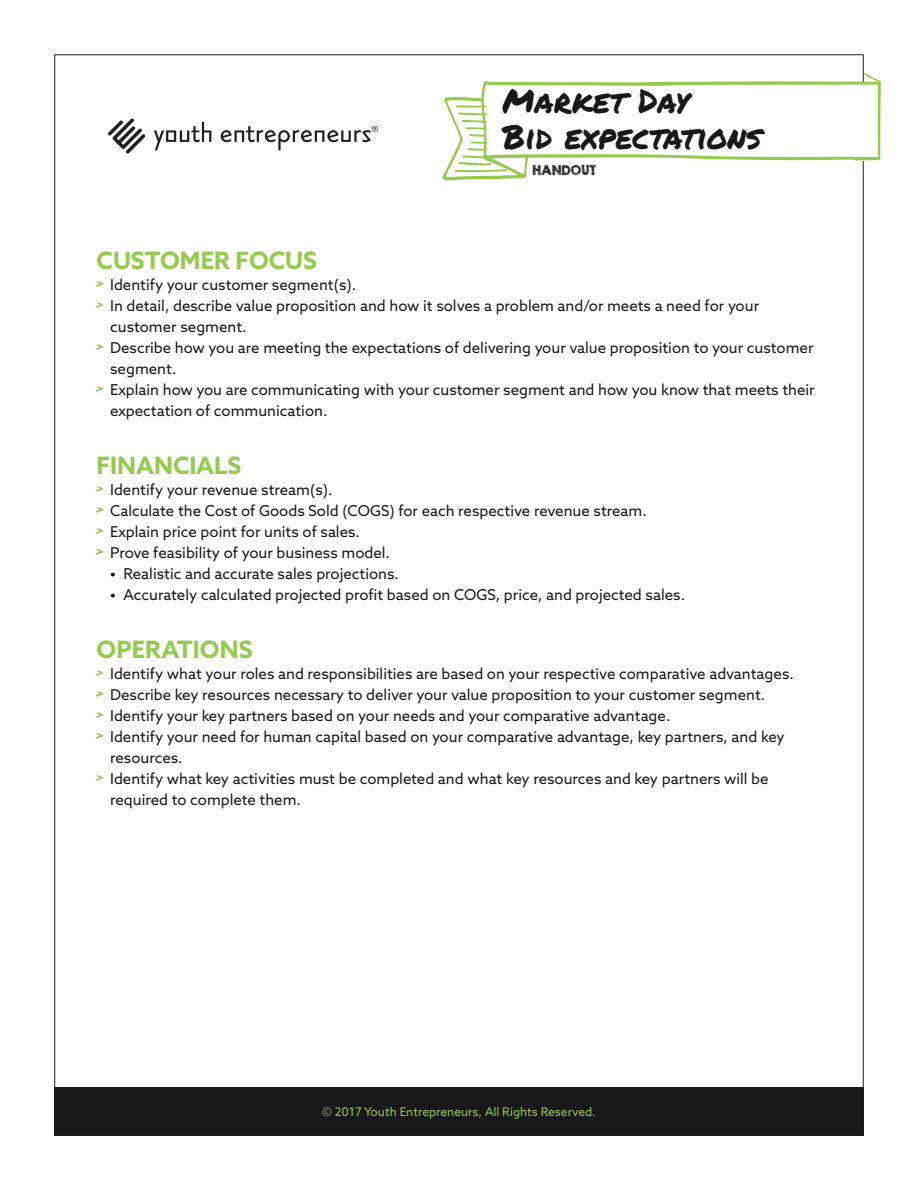
<style>
.page{position:relative;width:918px;height:1188px;background:#fff}
.page>*{position:absolute;margin:0;border:0;box-sizing:border-box;transform-origin:0 0}
.Title_-_Overview{font:33px/36px "Permanent Marker";color:#181719}
.Subhead{font:700 24px "Azo Sans";color:#94ca4e}
.t1{font:15px/21px "Azo Sans";color:#181719}
.Subtitle_-_Overview{font:13.5px "KG Broken Vessels Sketch";color:#181719}
.Copyright_Informatio{font:12px "Azo Sans";color:#94ca4e}
.s1{font-weight:700;color:#000}
</style>
<div class="page">
<div style="left:54px;top:1088px;width:810px;height:48px;background:#181719"></div>
<svg style="left:442px;top:81px;width:422px;height:100px"></svg>
<svg style="left:863px;top:72px;width:18px;height:89px"></svg>
<svg style="left:108px;top:119px;width:37px;height:35px"></svg>
<svg style="left:154px;top:122px;width:57px;height:28px"></svg>
<svg style="left:221px;top:126px;width:157px;height:24px"></svg>
<p class="Title_-_Overview" style="left:502px;top:82px;width:261px">Market Day<br>Bid expectations</p>
<p class="Subtitle_-_Overview" style="left:532px;top:162px;width:65px">HANDOUT</p>
<p class="Subhead" style="left:97px;top:245px;width:222px">CUSTOMER FOCUS</p>
<p class="t1" style="left:97px;top:274px;width:261px"><sup>&gt;</sup> Identify your customer segment(s).</p>
<p class="t1" style="left:110px;top:295px;width:651px;text-indent:-14px"><sup>&gt;</sup> In detail, describe value proposition and how it solves a problem and/or meets a need for your customer segment.</p>
<p class="t1" style="left:110px;top:337px;width:705px;text-indent:-14px"><sup>&gt;</sup> Describe how you are meeting the expectations of delivering your value proposition to your customer segment.</p>
<p class="t1" style="left:110px;top:379px;width:706px;text-indent:-14px"><sup>&gt;</sup> Explain how you are communicating with your customer segment and how you know that meets their expectation of communication.</p>
<p class="Subhead" style="left:97px;top:449px;width:146px">FINANCIALS</p>
<p class="t1" style="left:97px;top:479px;width:237px"><sup>&gt;</sup> Identify your revenue stream(s).</p>
<p class="t1" style="left:97px;top:500px;width:552px"><sup>&gt;</sup> Calculate the Cost of Goods Sold (COGS) for each respective revenue stream.</p>
<p class="t1" style="left:97px;top:521px;width:265px"><sup>&gt;</sup> Explain price point for units of sales.</p>
<p class="t1" style="left:97px;top:542px;width:295px"><sup>&gt;</sup> Prove feasibility of your business model.</p>
<p class="t1" style="left:110px;top:563px;width:290px"><span class="s1">•</span> Realistic and accurate sales projections.</p>
<p class="t1" style="left:110px;top:584px;width:576px"><span class="s1">•</span> Accurately calculated projected profit based on COGS, price, and projected sales.</p>
<p class="Subhead" style="left:97px;top:633px;width:157px">OPERATIONS</p>
<p class="t1" style="left:97px;top:662px;width:699px"><sup>&gt;</sup> Identify what your roles and responsibilities are based on your respective comparative advantages.</p>
<p class="t1" style="left:97px;top:683px;width:670px"><sup>&gt;</sup> Describe key resources necessary to deliver your value proposition to your customer segment.</p>
<p class="t1" style="left:97px;top:704px;width:575px"><sup>&gt;</sup> Identify your key partners based on your needs and your comparative advantage.</p>
<p class="t1" style="left:110px;top:725px;width:676px;text-indent:-14px"><sup>&gt;</sup> Identify your need for human capital based on your comparative advantage, key partners, and key resources.</p>
<p class="t1" style="left:110px;top:767px;width:660px;text-indent:-14px"><sup>&gt;</sup> Identify what key activities must be completed and what key resources and key partners will be required to complete them.</p>
<p class="Copyright_Informatio" style="left:322px;top:1104px;width:275px">© 2017 Youth Entrepreneurs, All Rights Reserved.</p>
</div>
